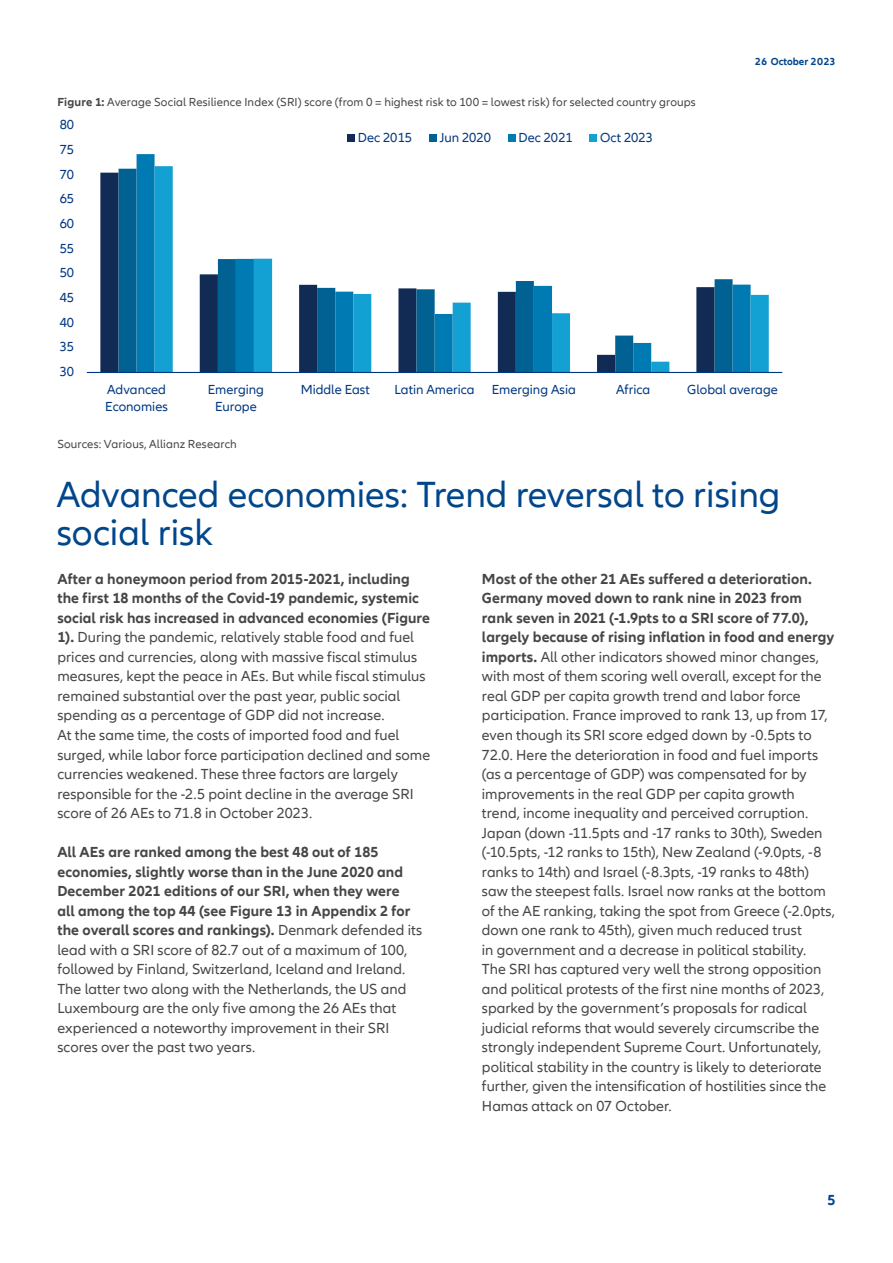
<style>
.page{position:relative;width:893px;height:1263px;background:#fff}
.page>*{position:absolute;margin:0;border:0;box-sizing:border-box;transform-origin:0 0}
.t1{font:37.5px/37.5px "Allianz Neo";color:#00468b}
.t2{font:15px/19.5px "Allianz Neo";letter-spacing:.005em;color:#464547}
.t3{font:700 15px "Allianz Neo";color:#00468b}
.t4{font:13.5px/16.8px "Allianz Neo";color:#003781}
.t5{font:12px "Allianz Neo";letter-spacing:.01em;color:#464547}
.t6{font:700 10.5px "Allianz Neo";letter-spacing:.01em;color:#00468b}
.s1{font-weight:700}
</style>
<div class="page">
<svg style="left:100px;top:173px;width:19px;height:199px;background:#19335b"></svg>
<div style="left:119px;top:169px;width:18px;height:203px;background:#006192"></div>
<div style="left:137px;top:154px;width:18px;height:218px;background:#007ab3"></div>
<svg style="left:155px;top:166px;width:614px;height:206px"></svg>
<hr style="left:87px;top:372px;width:695px;height:1px;background:#003781">
<div style="left:347px;top:135px;width:8px;height:7px;background:#122b54"></div>
<div style="left:429px;top:135px;width:7px;height:7px;background:#006192"></div>
<div style="left:508px;top:135px;width:7px;height:7px;background:#007ab3"></div>
<div style="left:589px;top:135px;width:8px;height:7px;background:#13a0d3"></div>
<p class="t5" style="left:57px;top:95px;width:640px"><span class="s1">Figure 1:</span> Average Social Resilience Index (SRI) score (from 0 = highest risk to 100 = lowest risk) for selected country groups</p>
<p class="t4" style="left:60px;top:117px;width:16px">80</p>
<p class="t4" style="left:60px;top:141px;width:16px">75</p>
<p class="t4" style="left:60px;top:166px;width:16px">70</p>
<p class="t4" style="left:60px;top:191px;width:16px">65</p>
<p class="t4" style="left:60px;top:215px;width:16px">60</p>
<p class="t4" style="left:60px;top:240px;width:16px">55</p>
<p class="t4" style="left:60px;top:265px;width:16px">50</p>
<p class="t4" style="left:60px;top:289px;width:16px">45</p>
<p class="t4" style="left:60px;top:314px;width:16px">40</p>
<p class="t4" style="left:60px;top:339px;width:16px">35</p>
<p class="t4" style="left:60px;top:364px;width:16px">30</p>
<p class="t4" style="left:358px;top:129px;width:56px">Dec 2015</p>
<p class="t4" style="left:440px;top:129px;width:53px">Jun 2020</p>
<p class="t4" style="left:519px;top:129px;width:56px">Dec 2021</p>
<p class="t4" style="left:600px;top:129px;width:54px">Oct 2023</p>
<p class="t6" style="left:755px;top:56px;width:82px">26 October 2023</p>
<p class="t4" style="left:105px;top:381px;width:64px">Advanced<br>Economies</p>
<p class="t4" style="left:208px;top:381px;width:58px;text-align:center">Emerging<br>Europe</p>
<p class="t4" style="left:301px;top:381px;width:71px">Middle East</p>
<p class="t4" style="left:395px;top:381px;width:82px">Latin America</p>
<p class="t4" style="left:492px;top:381px;width:85px">Emerging Asia</p>
<p class="t4" style="left:616px;top:381px;width:36px">Africa</p>
<p class="t4" style="left:687px;top:381px;width:92px">Global average</p>
<p class="t5" style="left:57px;top:437px;width:181px">Sources: Various, Allianz Research</p>
<h1 class="t1" style="left:57px;top:477px;width:725px">Advanced economies: Trend reversal to rising social risk</h1>
<p class="t2" style="left:57px;top:570px;width:374px"><span class="s1">After a honeymoon period from 2015-2021, including the first 18 months of the Covid-19 pandemic, systemic social risk has increased in advanced economies (Figure 1).</span> During the pandemic, relatively stable food and fuel prices and currencies, along with massive fiscal stimulus measures, kept the peace in AEs. But while fiscal stimulus remained substantial over the past year, public social spending as a percentage of GDP did not increase.<br>At the same time, the costs of imported food and fuel surged, while labor force participation declined and some currencies weakened. These three factors are largely responsible for the -2.5 point decline in the average SRI score of 26 AEs to 71.8 in October 2023.</p>
<p class="t2" style="left:57px;top:843px;width:366px"><span class="s1">All AEs are ranked among the best 48 out of 185 economies, slightly worse than in the June 2020 and December 2021 editions of our SRI, when they were<br>all among the top 44 (see Figure 13 in Appendix 2 for the overall scores and rankings).</span> Denmark defended its lead with a SRI score of 82.7 out of a maximum of 100, followed by Finland, Switzerland, Iceland and Ireland.<br>The latter two along with the Netherlands, the US and Luxembourg are the only five among the 26 AEs that experienced a noteworthy improvement in their SRI scores over the past two years.</p>
<p class="t2" style="left:482px;top:570px;width:354px"><span class="s1">Most of the other 21 AEs suffered a deterioration.<br>Germany moved down to rank nine in 2023 from rank seven in 2021 (-1.9pts to a SRI score of 77.0), largely because of rising inflation in food and energy imports.</span> All other indicators showed minor changes, with most of them scoring well overall, except for the real GDP per capita growth trend and labor force participation. France improved to rank 13, up from 17, even though its SRI score edged down by -0.5pts to 72.0. Here the deterioration in food and fuel imports (as a percentage of GDP) was compensated for by improvements in the real GDP per capita growth trend, income inequality and perceived corruption.<br>Japan (down -11.5pts and -17 ranks to 30th), Sweden (-10.5pts, -12 ranks to 15th), New Zealand (-9.0pts, -8 ranks to 14th) and Israel (-8.3pts, -19 ranks to 48th) saw the steepest falls. Israel now ranks at the bottom of the AE ranking, taking the spot from Greece (-2.0pts, down one rank to 45th), given much reduced trust<br>in government and a decrease in political stability.<br>The SRI has captured very well the strong opposition and political protests of the first nine months of 2023, sparked by the government’s proposals for radical judicial reforms that would severely circumscribe the strongly independent Supreme Court. Unfortunately, political stability in the country is likely to deteriorate further, given the intensification of hostilities since the Hamas attack on 07 October.</p>
<p class="t3" style="left:827px;top:1191px;width:10px">5</p>
</div>
